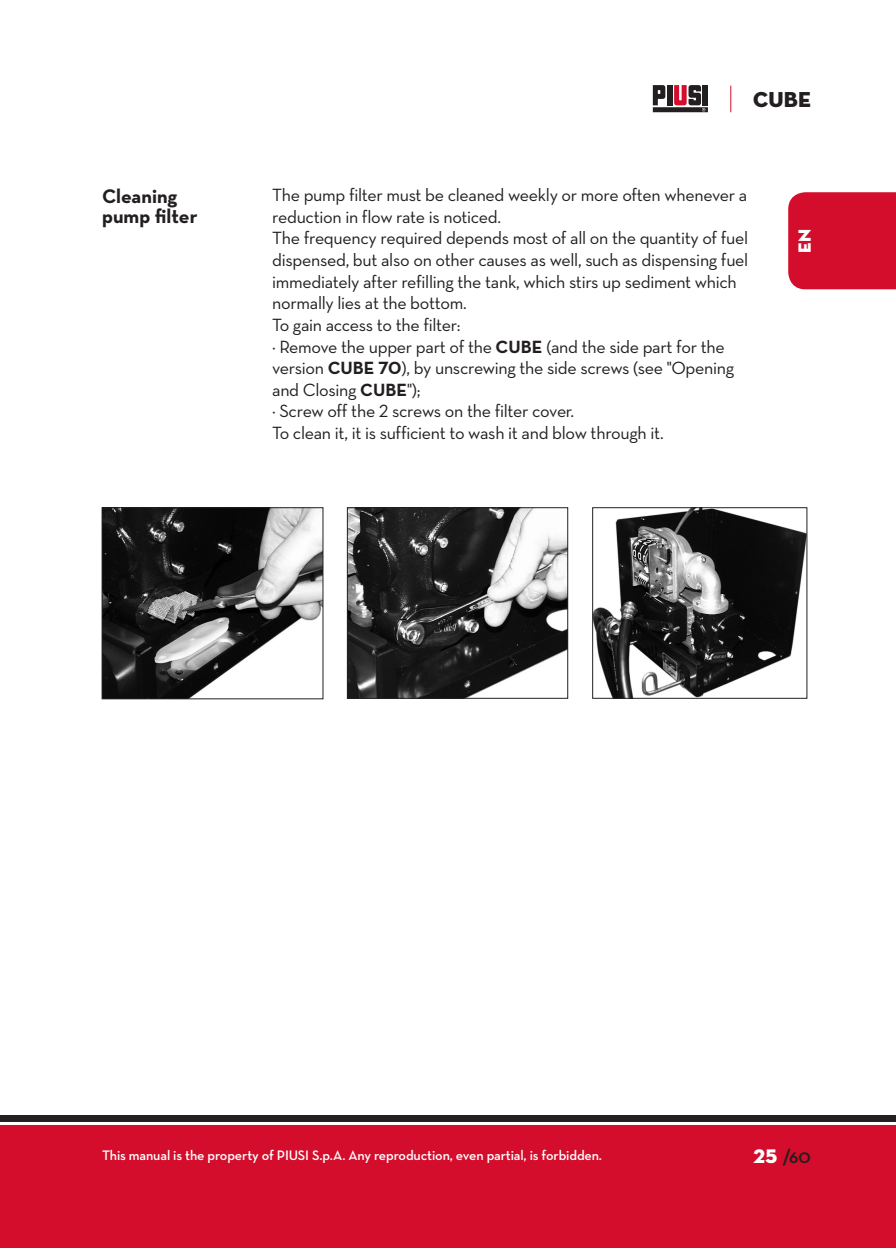
<style>
.page{position:relative;width:896px;height:1248px;background:#fff}
.page>*{position:absolute;margin:0;border:0;box-sizing:border-box;transform-origin:0 0}
.t1{font:22px "Neutraface Display Titling";color:#231f20}
.t2{font:700 20px/20px "Neutraface Text";color:#231f20}
.t3{font:700 20px "Neutraface Display";color:#231f20}
.t4{font:18px/21.6px "Neutraface Text";letter-spacing:-.02em;color:#231f20}
.t5{font:18px "Neutraface Display Titling";color:#fff}
.t6{font:600 14px "Neutraface Text";letter-spacing:-.01em;color:#fff}
.s1{font-weight:700}
.s2{font-family:"Neutraface Display Titling";font-weight:400;color:#fff}
</style>
<div class="page">
<div style="left:788px;top:192px;width:108px;height:97px;background:#d30d2b"></div>
<div style="left:667px;top:85px;width:5px;height:20px;background:#231f20"></div>
<div style="left:703px;top:85px;width:5px;height:20px;background:#231f20"></div>
<svg style="left:653px;top:85px;width:12px;height:20px"></svg>
<div style="left:653px;top:107px;width:55px;height:5px;background:#231f20"></div>
<svg style="left:674px;top:85px;width:31px;height:26px"></svg>
<svg style="left:730px;top:86px;width:1px;height:26px"></svg>
<div style="left:0;top:1124px;width:896px;height:123px;background:#d30d2b"></div>
<div style="left:0;top:1115px;width:896px;height:6px;background:#231f20"></div>
<img style="left:104px;top:509px;width:217px;height:188px">
<div style="left:102px;top:507px;width:221px;height:192px;border:1px solid #231f20"></div>
<img style="left:349px;top:509px;width:217px;height:187px">
<div style="left:347px;top:507px;width:221px;height:191px;border:1px solid #231f20"></div>
<img style="left:594px;top:509px;width:211px;height:187px">
<div style="left:592px;top:507px;width:215px;height:191px;border:1px solid #231f20"></div>
<p class="t1" style="left:753px;top:85px;width:59px">CUBE</p>
<p class="t2" style="left:102px;top:186px;width:97px">Cleaning pump filter</p>
<p class="t4" style="left:272px;top:184px;width:478px">The pump filter must be cleaned weekly or more often whenever a reduction in flow rate is noticed.<br>The frequency required depends most of all on the quantity of fuel dispensed, but also on other causes as well, such as dispensing fuel immediately after refilling the tank, which stirs up sediment which normally lies at the bottom.<br>To gain access to the filter:<br>¦ Remove the upper part of the <span class="s1">CUBE</span> (and the side part for the version <span class="s1">CUBE 70</span>), by unscrewing the side screws (see "Opening and Closing <span class="s1">CUBE</span>");<br>¦ Screw off the 2 screws on the filter cover.<br>To clean it, it is sufficient to wash it and blow through it.</p>
<p class="t5" style="left:793px;top:252px;width:25px;rotate:-90deg">EN</p>
<p class="t6" style="left:102px;top:1146px;width:501px">This manual is the property of PIUSI S.p.A. Any reproduction, even partial, is forbidden.</p>
<p class="t3" style="left:753px;top:1143px;width:60px"><span class="s2">25</span>/124</p>
<p class="t3" style="left:783px;top:1144px;width:30px">/60</p>
</div>
